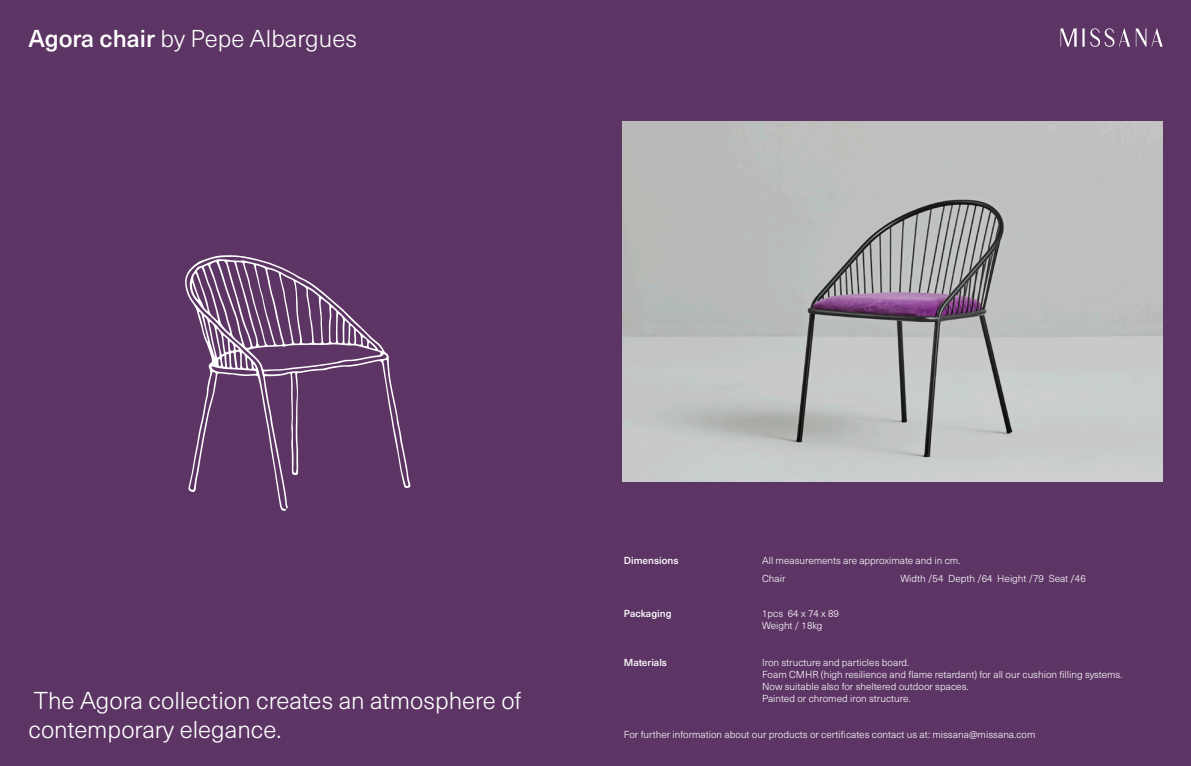
<style>
.page{position:relative;width:1191px;height:766px;background:#fff}
.page>*{position:absolute;margin:0;border:0;box-sizing:border-box;transform-origin:0 0}
.t1{font:300 24px/28.8px "Neue Haas Unica Pro";color:#fff}
.t2{font:300 10px "Neue Haas Unica Pro";color:#fff}
.t3{font:500 10px "Neue Haas Unica Pro";color:#fff}
.s1{font-weight:500}
</style>
<div class="page">
<div style="left:0;top:0;width:1191px;height:765px;background:#5c3564"></div>
<img style="left:622px;top:122px;width:540px;height:359px">
<svg style="left:185px;top:255px;width:226px;height:255px"></svg>
<svg style="left:1060px;top:28px;width:16px;height:19px"></svg>
<svg style="left:1082px;top:28px;width:2px;height:19px"></svg>
<svg style="left:1090px;top:28px;width:72px;height:19px"></svg>
<p class="t1" style="left:28px;top:24px;width:330px"><span class="s1">Agora chair</span> by Pepe Albargues</p>
<p class="t1" style="left:28px;top:686px;width:494px">The Agora collection creates an atmosphere of contemporary elegance.</p>
<p class="t3" style="left:624px;top:554px;width:56px">Dimensions</p>
<p class="t2" style="left:762px;top:554px;width:200px">All measurements are approximate and in cm.</p>
<p class="t2" style="left:762px;top:572px;width:25px">Chair</p>
<p class="t2" style="left:900px;top:572px;width:187px">Width /54 Depth /64 Height /79 Seat /46</p>
<p class="t3" style="left:624px;top:607px;width:49px">Packaging</p>
<p class="t2" style="left:762px;top:607px;width:78px">1pcs 64 x 74 x 89</p>
<p class="t2" style="left:762px;top:619px;width:62px">Weight / 18kg</p>
<p class="t3" style="left:624px;top:655px;width:45px">Materials</p>
<p class="t2" style="left:762px;top:655px;width:149px">Iron structure and particles board.</p>
<p class="t2" style="left:762px;top:667px;width:362px">Foam CMHR (high resilience and flame retardant) for all our cushion filling systems.</p>
<p class="t2" style="left:762px;top:679px;width:208px">Now suitable also for sheltered outdoor spaces.</p>
<p class="t2" style="left:762px;top:691px;width:150px">Painted or chromed iron structure.</p>
<p class="t2" style="left:624px;top:728px;width:413px">For further information about our products or certificates contact us at: missana@missana.com</p>
</div>
